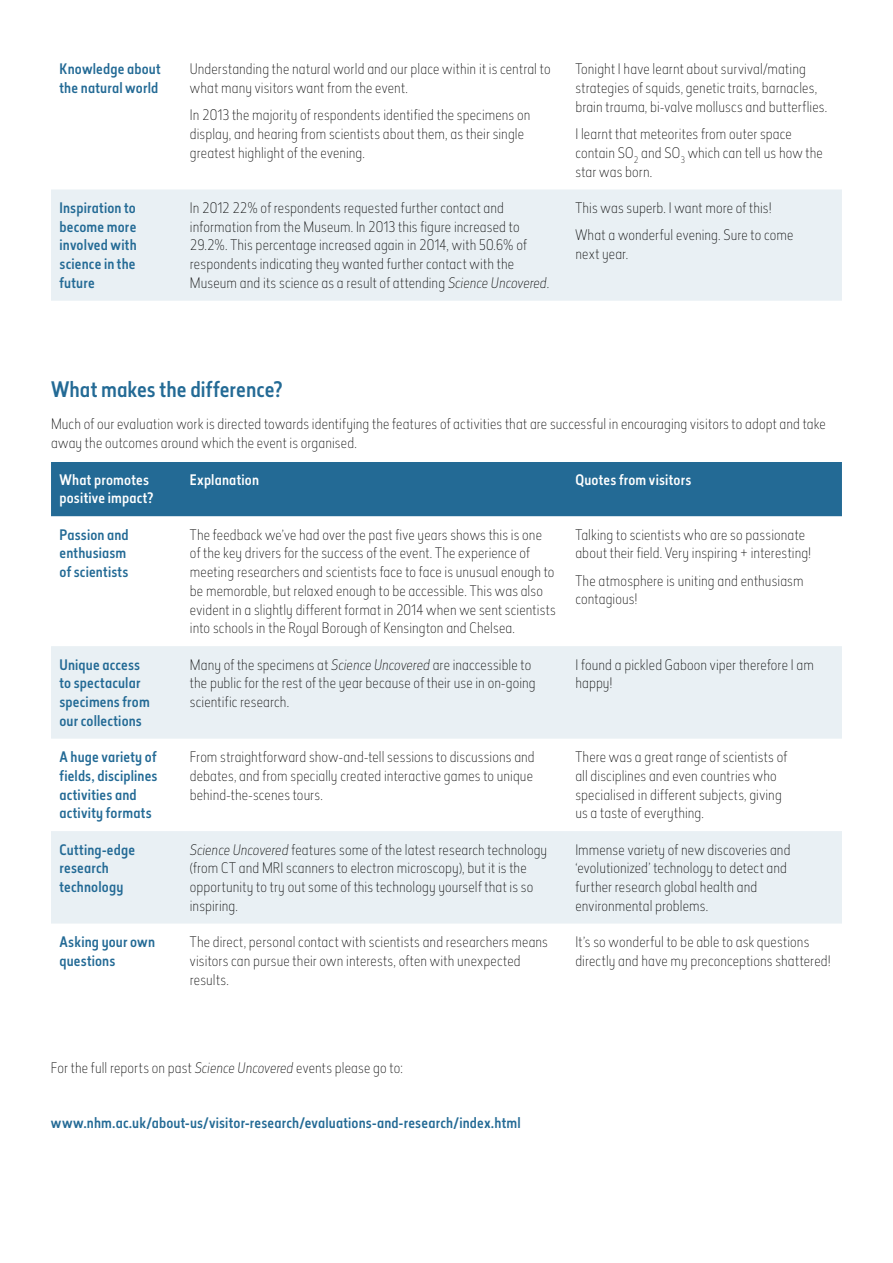
<style>
.page{position:relative;width:893px;height:1263px;background:#fff}
.page>*{position:absolute;margin:0;border:0;box-sizing:border-box;transform-origin:0 0}
.t1{font:500 21px "Elysio";color:#236a95}
.t2{font:100 14.25px/18.8px "Elysio";letter-spacing:.01em;color:#000}
.t3{font:500 14.25px/18.8px "Elysio";letter-spacing:.01em;color:#236a95}
.t4{font:500 14.25px/18px "Elysio";letter-spacing:.01em;color:#fff}
.s1{font-style:italic}
</style>
<div class="page">
<div style="left:51px;top:189px;width:791px;height:112px;background:#e9f0f4"></div>
<div style="left:51px;top:462px;width:791px;height:54px;background:#236a95"></div>
<svg style="left:51px;top:646px;width:791px;height:277px;fill:#e9f0f4"></svg>
<p class="t3" style="left:60px;top:60px;width:103px">Knowledge about the natural world</p>
<p class="t2" style="left:190px;top:60px;width:362px">Understanding the natural world and our place within it is central to what many visitors want from the event.</p>
<p class="t2" style="left:190px;top:106px;width:342px">In 2013 the majority of respondents identified the specimens on display, and hearing from scientists about them, as their single greatest highlight of the evening.</p>
<p class="t2" style="left:575px;top:60px;width:253px">Tonight I have learnt about survival/mating strategies of squids, genetic traits, barnacles, brain trauma, bi-valve molluscs and butterflies.</p>
<p class="t2" style="left:575px;top:124px;width:249px">I learnt that meteorites from outer space contain SO<sub>2</sub> and SO<sub>3</sub> which can tell us how the star was born.</p>
<p class="t3" style="left:60px;top:198px;width:79px;text-align:justify">Inspiration to become more involved with science in the future</p>
<p class="t2" style="left:190px;top:198px;width:361px">In 2012 22% of respondents requested further contact and information from the Museum. In 2013 this figure increased to 29.2%. This percentage increased again in 2014, with 50.6% of respondents indicating they wanted further contact with the Museum and its science as a result of attending <span class="s1">Science Uncovered</span>.</p>
<p class="t2" style="left:575px;top:194px;width:220px;line-height:27.3px">This was superb. I want more of this!<br>What a wonderful evening. Sure to come</p>
<p class="t2" style="left:575px;top:244px;width:54px">next year.</p>
<h1 class="t1" style="left:51px;top:375px;width:233px">What makes the difference?</h1>
<p class="t2" style="left:51px;top:414px;width:776px">Much of our evaluation work is directed towards identifying the features of activities that are successful in encouraging visitors to adopt and take away the outcomes around which the event is organised.</p>
<p class="t4" style="left:60px;top:471px;width:95px">What promotes positive impact?</p>
<p class="t4" style="left:190px;top:471px;width:71px">Explanation</p>
<p class="t4" style="left:575px;top:471px;width:117px">Quotes from visitors</p>
<p class="t3" style="left:60px;top:525px;width:71px">Passion and enthusiasm of scientists</p>
<p class="t2" style="left:190px;top:525px;width:368px">The feedback we’ve had over the past five years shows this is one of the key drivers for the success of the event. The experience of meeting researchers and scientists face to face is unusual enough to be memorable, but relaxed enough to be accessible. This was also evident in a slightly different format in 2014 when we sent scientists into schools in the Royal Borough of Kensington and Chelsea.</p>
<p class="t2" style="left:575px;top:525px;width:237px">Talking to scientists who are so passionate about their field. Very inspiring + interesting!</p>
<p class="t2" style="left:575px;top:571px;width:230px">The atmosphere is uniting and enthusiasm contagious!</p>
<p class="t3" style="left:59px;top:655px;width:92px">Unique access to spectacular specimens from our collections</p>
<p class="t2" style="left:190px;top:655px;width:347px">Many of the specimens at <span class="s1">Science Uncovered</span> are inaccessible to the public for the rest of the year because of their use in on-going scientific research.</p>
<p class="t2" style="left:575px;top:655px;width:240px">I found a pickled Gaboon viper therefore I am happy!</p>
<p class="t3" style="left:59px;top:748px;width:100px">A huge variety of fields, disciplines activities and activity formats</p>
<p class="t2" style="left:190px;top:747px;width:346px">From straightforward show-and-tell sessions to discussions and debates, and from specially created interactive games to unique behind-the-scenes tours.</p>
<p class="t2" style="left:575px;top:747px;width:213px">There was a great range of scientists of all disciplines and even countries who specialised in different subjects, giving us a taste of everything.</p>
<p class="t3" style="left:59px;top:840px;width:77px">Cutting-edge research technology</p>
<p class="t2" style="left:190px;top:840px;width:359px"><span class="s1">Science Uncovered</span> features some of the latest research technology (from CT and MRI scanners to electron microscopy), but it is the opportunity to try out some of this technology yourself that is so inspiring.</p>
<p class="t2" style="left:575px;top:840px;width:217px">Immense variety of new discoveries and ‘evolutionized’ technology to detect and further research global health and environmental problems.</p>
<p class="t3" style="left:59px;top:932px;width:97px">Asking your own questions</p>
<p class="t2" style="left:190px;top:932px;width:360px">The direct, personal contact with scientists and researchers means visitors can pursue their own interests, often with unexpected results.</p>
<p class="t2" style="left:575px;top:932px;width:257px">It’s so wonderful to be able to ask questions directly and have my preconceptions shattered!</p>
<p class="t2" style="left:51px;top:1058px;width:353px">For the full reports on past <span class="s1">Science Uncovered</span> events please go to:</p>
<p class="t3" style="left:51px;top:1113px;width:471px">www.nhm.ac.uk/about-us/visitor-research/evaluations-and-research/index.html</p>
</div>
